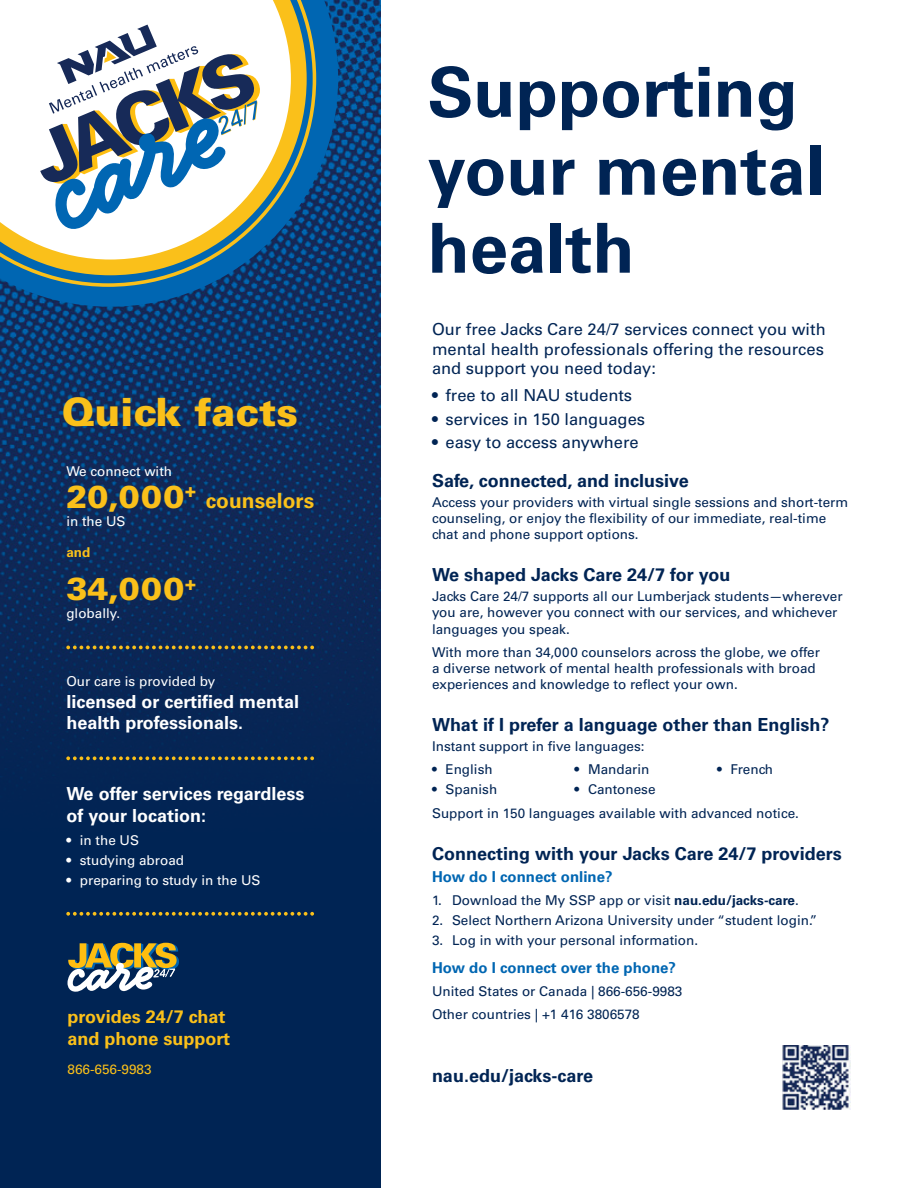
<style>
.page{position:relative;width:918px;height:1188px;background:#fff}
.page>*{position:absolute;margin:0;border:0;box-sizing:border-box;transform-origin:0 0}
.t1{font:700 69px/78px "Univers LT Pro 65";color:#002454}
.t2{font:900 39px "Univers LT Pro 75";color:#fac01a}
.body_white{font:900 31.5px "Univers LT Pro 75";letter-spacing:.04em;color:#fac01a}
.body_white-2{font:700 21px "Univers LT Pro 65";color:#fac01a}
.body_white_Bold_larg{font:700 18px "Univers LT Pro 65";color:#002454}
.body_white-3{font:700 18px/21.6px "Univers LT Pro 65";color:#fff}
.body_white_Bold_larg-2{font:700 18px/21.6px "Univers LT Pro 65";color:#fff}
.body_white_Bold_larg-3{font:700 18px/21.6px "Univers LT Pro 65";color:#fac01a}
.intro{font:16.5px/19.8px "Univers LT Pro 55 Roman";color:#002454;text-align:justify}
.t3{font:700 15px "Univers LT Pro 65";color:#0066b2}
.body_blue{font:13.5px/16.2px "Univers LT Pro 55 Roman";color:#002454}
.body_white-4{font:13.5px "Univers LT Pro 55 Roman";color:#fff}
.body_white_Bold_larg-4{font:13.5px "Univers LT Pro 55 Roman";color:#fac01a}
.body_white-5{font:700 13.5px "Univers LT Pro 65";color:#fac01a}
.s1{font-family:"Univers LT Pro 65";font-weight:700}
</style>
<div class="page">
<div style="left:0;top:0;width:381px;height:1188px;background:#002454"></div>
<img style="left:0;top:0;width:381px;height:761px">
<svg style="left:0;top:0;width:338px;height:307px;background:#084d8c"></svg>
<svg style="left:0;top:0;width:316px;height:287px;background:#b0bfb4"></svg>
<svg style="left:40px;top:25px;width:220px;height:204px;background:#afbcc6"></svg>
<svg style="left:68px;top:943px;width:111px;height:49px"></svg>
<img style="left:782px;top:1045px;width:68px;height:65px">
<svg style="left:66px;top:646px;width:248px;height:3px"></svg>
<svg style="left:66px;top:756px;width:248px;height:4px"></svg>
<svg style="left:66px;top:912px;width:248px;height:4px"></svg>
<h2 class="t2" style="left:62px;top:384px;width:238px">Quick facts</h2>
<p class="body_white-4" style="left:66px;top:462px;width:107px">We connect with</p>
<p class="body_white" style="left:66px;top:474px;width:132px">20,000<sup>+</sup></p>
<p class="body_white-2" style="left:206px;top:486px;width:110px">counselors</p>
<p class="body_white-4" style="left:66px;top:512px;width:61px">in the US</p>
<p class="body_white-5" style="left:66px;top:542px;width:26px">and</p>
<p class="body_white" style="left:66px;top:567px;width:132px">34,000<sup>+</sup></p>
<p class="body_white-4" style="left:66px;top:604px;width:56px">globally.</p>
<p class="body_white-4" style="left:66px;top:672px;width:151px">Our care is provided by</p>
<p class="body_white-3" style="left:66px;top:690px;width:234px">licensed or certified mental health professionals.</p>
<p class="body_white_Bold_larg-2" style="left:66px;top:782px;width:240px">We offer services regardless of your location:</p>
<p class="body_white-4" style="left:66px;top:831px;width:74px">• in the US</p>
<p class="body_white-4" style="left:66px;top:851px;width:119px">• studying abroad</p>
<p class="body_white-4" style="left:66px;top:871px;width:196px">• preparing to study in the US</p>
<p class="body_white_Bold_larg-3" style="left:68px;top:1005px;width:164px">provides 24/7 chat and phone support</p>
<p class="body_white_Bold_larg-4" style="left:68px;top:1059px;width:86px">866-656-9983</p>
<h1 class="t1" style="left:427px;top:50px;width:399px">Supporting your mental health</h1>
<p class="intro" style="left:432px;top:318px;width:395px">Our free Jacks Care 24/7 services connect you with mental health professionals offering the resources and support you need today:</p>
<p class="intro" style="left:432px;top:384px;width:202px">• free to all NAU students</p>
<p class="intro" style="left:432px;top:408px;width:215px">• services in 150 languages</p>
<p class="intro" style="left:432px;top:432px;width:208px">• easy to access anywhere</p>
<h2 class="body_white_Bold_larg" style="left:432px;top:468px;width:258px">Safe, connected, and inclusive</h2>
<p class="body_blue" style="left:432px;top:493px;width:418px">Access your providers with virtual single sessions and short-term counseling, or enjoy the flexibility of our immediate, real-time chat and phone support options.</p>
<h2 class="body_white_Bold_larg" style="left:432px;top:562px;width:300px">We shaped Jacks Care 24/7 for you</h2>
<p class="body_blue" style="left:432px;top:588px;width:412px">Jacks Care 24/7 supports all our Lumberjack students—wherever you are, however you connect with our services, and whichever languages you speak.</p>
<p class="body_blue" style="left:432px;top:643px;width:390px">With more than 34,000 counselors across the globe, we offer a diverse network of mental health professionals with broad experiences and knowledge to reflect your own.</p>
<h2 class="body_white_Bold_larg" style="left:432px;top:712px;width:399px">What if I prefer a language other than English?</h2>
<p class="body_blue" style="left:432px;top:737px;width:214px">Instant support in five languages:</p>
<p class="body_blue" style="left:432px;top:760px;width:62px">• English</p>
<p class="body_blue" style="left:432px;top:780px;width:67px">• Spanish</p>
<p class="body_blue" style="left:717px;top:760px;width:58px">• French</p>
<p class="body_blue" style="left:432px;top:805px;width:369px">Support in 150 languages available with advanced notice.</p>
<h2 class="body_white_Bold_larg" style="left:432px;top:841px;width:411px">Connecting with your Jacks Care 24/7 providers</h2>
<h3 class="t3" style="left:432px;top:866px;width:182px">How do I connect online?</h3>
<p class="body_blue" style="left:432px;top:892px;width:368px">1. Download the My SSP app or visit <span class="s1">nau.edu/jacks-care</span>.</p>
<p class="body_blue" style="left:432px;top:912px;width:387px">2. Select Northern Arizona University under “student login.”</p>
<p class="body_blue" style="left:432px;top:932px;width:268px">3. Log in with your personal information.</p>
<h3 class="t3" style="left:432px;top:957px;width:246px">How do I connect over the phone?</h3>
<p class="body_blue" style="left:432px;top:979px;width:252px;line-height:23px">United States or Canada | 866-656-9983<br>Other countries | +1 416 3806578</p>
<p class="body_blue" style="left:574px;top:760px;width:77px">• Mandarin</p>
<p class="body_blue" style="left:574px;top:780px;width:83px">• Cantonese</p>
<p class="body_white_Bold_larg" style="left:432px;top:1063px;width:163px">nau.edu/jacks-care</p>
</div>
